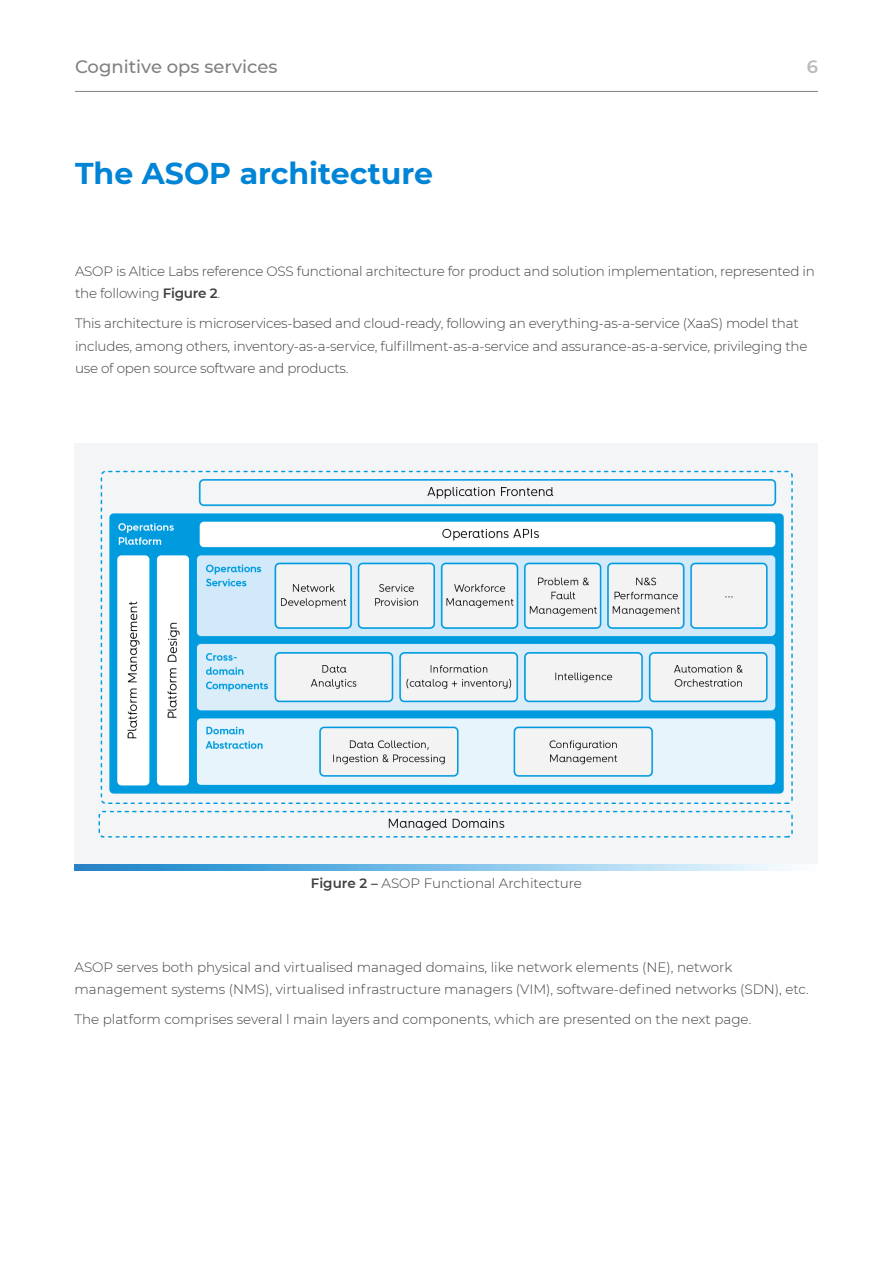
<style>
.page{position:relative;width:893px;height:1263px;background:#fff}
.page>*{position:absolute;margin:0;border:0;box-sizing:border-box;transform-origin:0 0}
.t1{font:700 30px "Montserrat";color:#0084d6}
.t2{font:500 18px "Montserrat";color:#808183}
.t3{font:600 18px "Montserrat";color:#babdbe}
.Body_Text{font:300 13.5px/22.5px "Montserrat";letter-spacing:-.015em;color:#404041}
.Subtitle{font:300 13.5px "Montserrat";color:#404041}
.s1{font-weight:600}
</style>
<div class="page">
<hr style="left:75px;top:91px;width:743px;height:1px;background:#808183">
<img style="left:75px;top:444px;width:743px;height:421px">
<svg style="left:75px;top:865px;width:716px;height:5px;background:#7ebee6"></svg>
<h2 class="t2" style="left:75px;top:54px;width:204px">Cognitive ops services</h2>
<h2 class="t3" style="left:807px;top:54px;width:13px">6</h2>
<h1 class="t1" style="left:75px;top:151px;width:359px">The ASOP architecture</h1>
<p class="Body_Text" style="left:75px;top:259px;width:741px">ASOP is Altice Labs reference OSS functional architecture for product and solution implementation, represented in the following <span class="s1">Figure 2</span>.</p>
<p class="Body_Text" style="left:75px;top:312px;width:734px">This architecture is microservices-based and cloud-ready, following an everything-as-a-service (XaaS) model that includes, among others, inventory-as-a-service, fulfillment-as-a-service and assurance-as-a-service, privileging the use of open source software and products.</p>
<p class="Subtitle" style="left:311px;top:874px;width:272px"><span class="s1">Figure 2 –</span> ASOP Functional Architecture</p>
<p class="Body_Text" style="left:75px;top:955px;width:736px">ASOP serves both physical and virtualised managed domains, like network elements (NE), network management systems (NMS), virtualised infrastructure managers (VIM), software-defined networks (SDN), etc.</p>
<p class="Body_Text" style="left:75px;top:1008px;width:678px">The platform comprises several l main layers and components, which are presented on the next page.</p>
</div>
